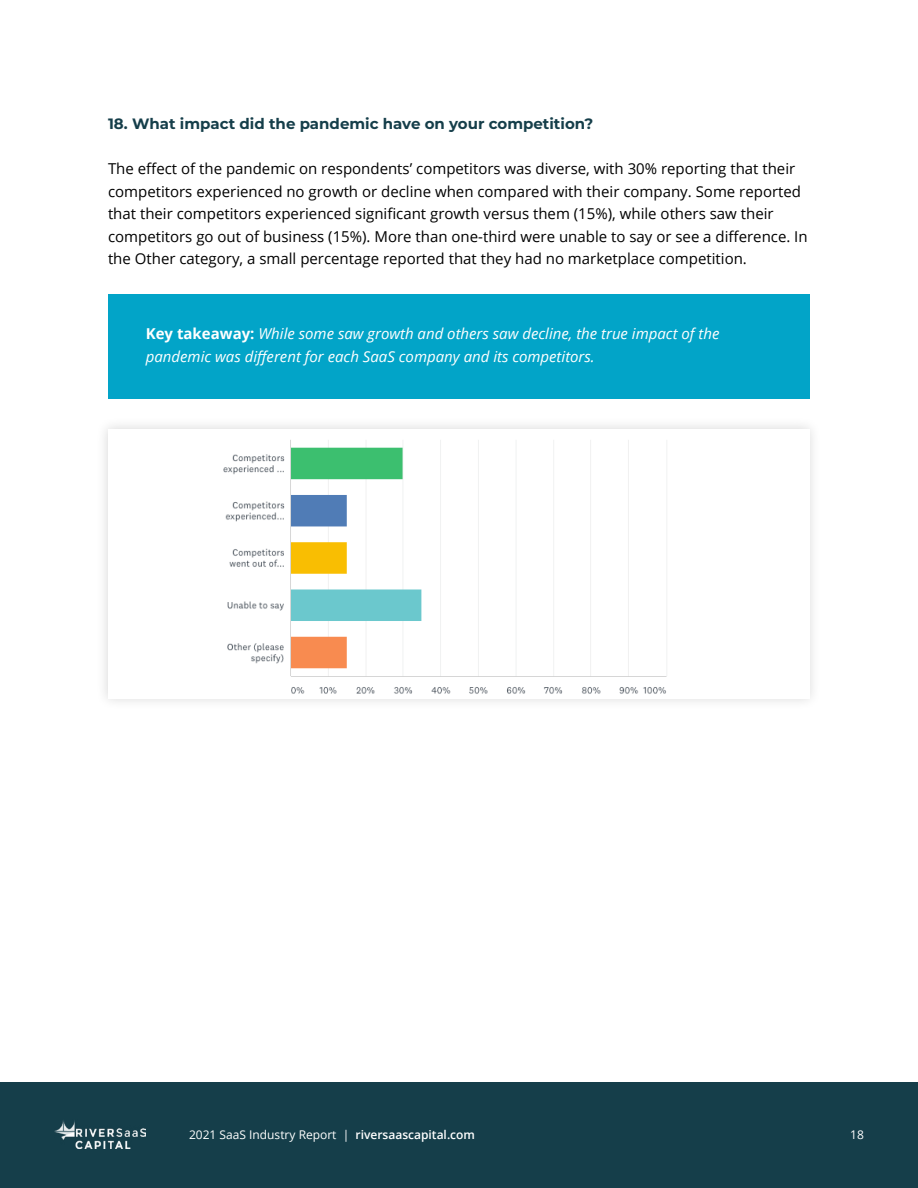
<style>
.page{position:relative;width:918px;height:1188px;background:#fff}
.page>*{position:absolute;margin:0;border:0;box-sizing:border-box;transform-origin:0 0}
.t1{font:15px/22.5px "Open Sans";color:#000}
.t2{font:italic 15px/22.5px "Open Sans";color:#fff}
.t3{font:700 15px "Montserrat";color:#153e4a}
.t4{font:12px "Open Sans";color:#fff}
.s1{font-weight:700;font-style:normal}
.s2{font-weight:600}
</style>
<div class="page">
<div style="left:0;top:1082px;width:918px;height:106px;background:#153e4a"></div>
<img style="left:54px;top:1120px;width:91px;height:28px">
<div style="left:108px;top:294px;width:702px;height:105px;background:#02a4c8"></div>
<img style="left:223px;top:440px;width:444px;height:254px">
<p class="t3" style="left:108px;top:113px;width:487px">18. What impact did the pandemic have on your competition?</p>
<p class="t1" style="left:108px;top:157px;width:701px">The effect of the pandemic on respondents’ competitors was diverse, with 30% reporting that their competitors experienced no growth or decline when compared with their company. Some reported that their competitors experienced significant growth versus them (15%), while others saw their competitors go out of business (15%). More than one-third were unable to say or see a difference. In the Other category, a small percentage reported that they had no marketplace competition.</p>
<p class="t2" style="left:146px;top:322px;width:575px"><span class="s1">Key takeaway:</span> While some saw growth and others saw decline, the true impact of the pandemic was different for each SaaS company and its competitors.</p>
<p class="t4" style="left:189px;top:1126px;width:288px">2021 SaaS Industry Report | <span class="s2">riversaascapital.com</span></p>
<p class="t4" style="left:850px;top:1127px;width:15px">18</p>
</div>
